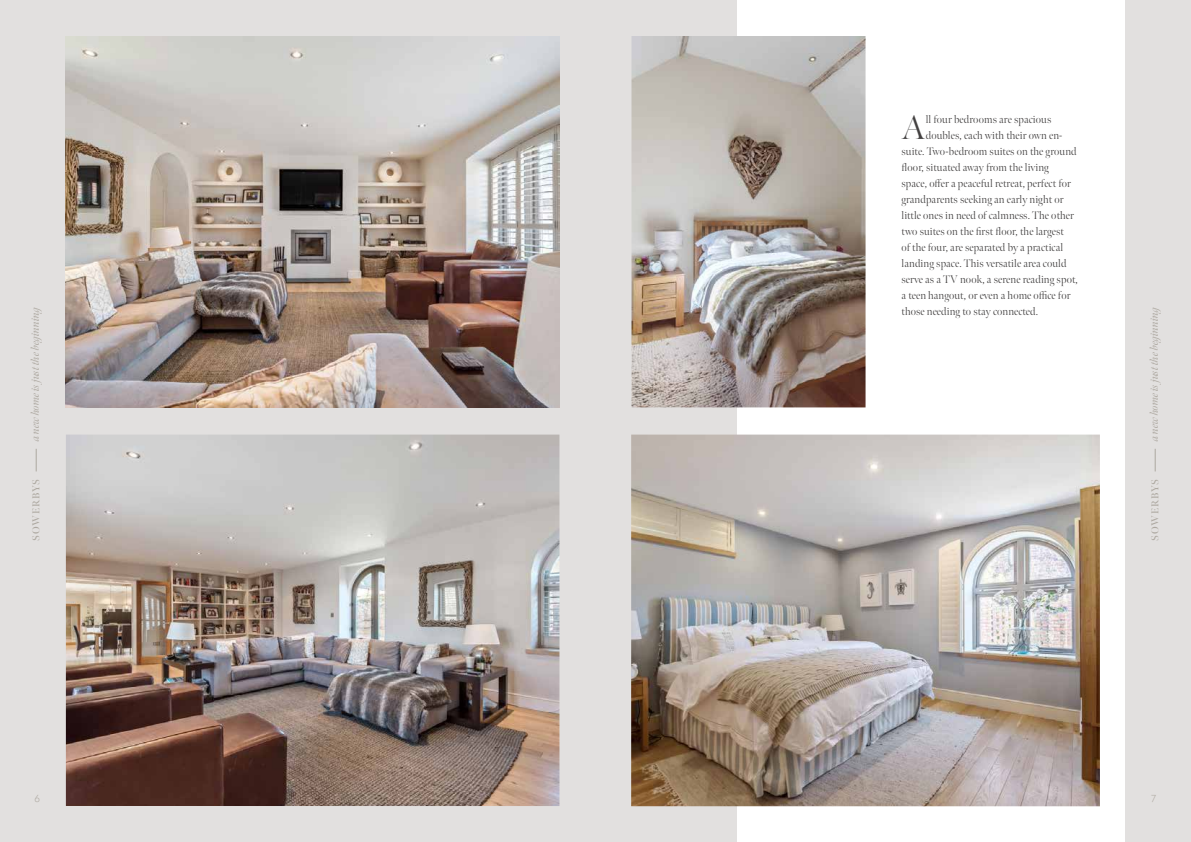
<style>
.page{position:relative;width:1191px;height:842px;background:#fff}
.page>*{position:absolute;margin:0;border:0;box-sizing:border-box;transform-origin:0 0}
.t1{font:300 34px "Meno Banner";color:#434141}
.t2{font:300 11px "Meno Banner";letter-spacing:.01em;color:#434141}
.t3{font:italic 11px "Meno Banner";letter-spacing:-.01em;color:#ada8a0}
.t4{font:600 10px "Meno Banner";letter-spacing:.08em;color:#ada8a0}
.t5{font:300 10px "Quasimoda";color:#ada8a0}
</style>
<div class="page">
<div style="left:0;top:0;width:595px;height:842px;background:#e2e0df"></div>
<div style="left:595px;top:0;width:596px;height:842px;background:#e2e0df"></div>
<svg style="left:36px;top:449px;width:1px;height:22px"></svg>
<svg style="left:1155px;top:449px;width:1px;height:22px"></svg>
<div style="left:737px;top:0;width:388px;height:842px;background:#fff"></div>
<img style="left:66px;top:36px;width:493px;height:372px">
<img style="left:66px;top:435px;width:493px;height:371px">
<img style="left:631px;top:36px;width:234px;height:371px">
<img style="left:631px;top:435px;width:469px;height:371px">
<h1 class="t1" style="left:901px;top:107px;width:25px">A</h1>
<p class="t2" style="left:925px;top:113px;width:127px">ll four bedrooms are spacious</p>
<p class="t2" style="left:925px;top:129px;width:138px">doubles, each with their own en-</p>
<p class="t2" style="left:901px;top:145px;width:177px">suite. Two-bedroom suites on the ground</p>
<p class="t2" style="left:901px;top:161px;width:149px">floor, situated away from the living</p>
<p class="t2" style="left:901px;top:177px;width:171px">space, offer a peaceful retreat, perfect for</p>
<p class="t2" style="left:901px;top:193px;width:163px">grandparents seeking an early night or</p>
<p class="t2" style="left:901px;top:209px;width:174px">little ones in need of calmness. The other</p>
<p class="t2" style="left:901px;top:225px;width:164px">two suites on the first floor, the largest</p>
<p class="t2" style="left:901px;top:241px;width:163px">of the four, are separated by a practical</p>
<p class="t2" style="left:901px;top:257px;width:166px">landing space. This versatile area could</p>
<p class="t2" style="left:901px;top:273px;width:178px">serve as a TV nook, a serene reading spot,</p>
<p class="t2" style="left:901px;top:289px;width:170px">a teen hangout, or even a home office for</p>
<p class="t2" style="left:901px;top:305px;width:138px">those needing to stay connected.</p>
<p class="t3" style="left:29px;top:441px;width:138px;rotate:-90deg">a new home is just the beginning</p>
<p class="t3" style="left:1147px;top:441px;width:138px;rotate:-90deg">a new home is just the beginning</p>
<p class="t4" style="left:30px;top:541px;width:63px;rotate:-90deg">SOWERBYS</p>
<p class="t4" style="left:1149px;top:541px;width:63px;rotate:-90deg">SOWERBYS</p>
<p class="t5" style="left:35px;top:791px;width:7px">6</p>
<p class="t5" style="left:1151px;top:791px;width:6px">7</p>
</div>
